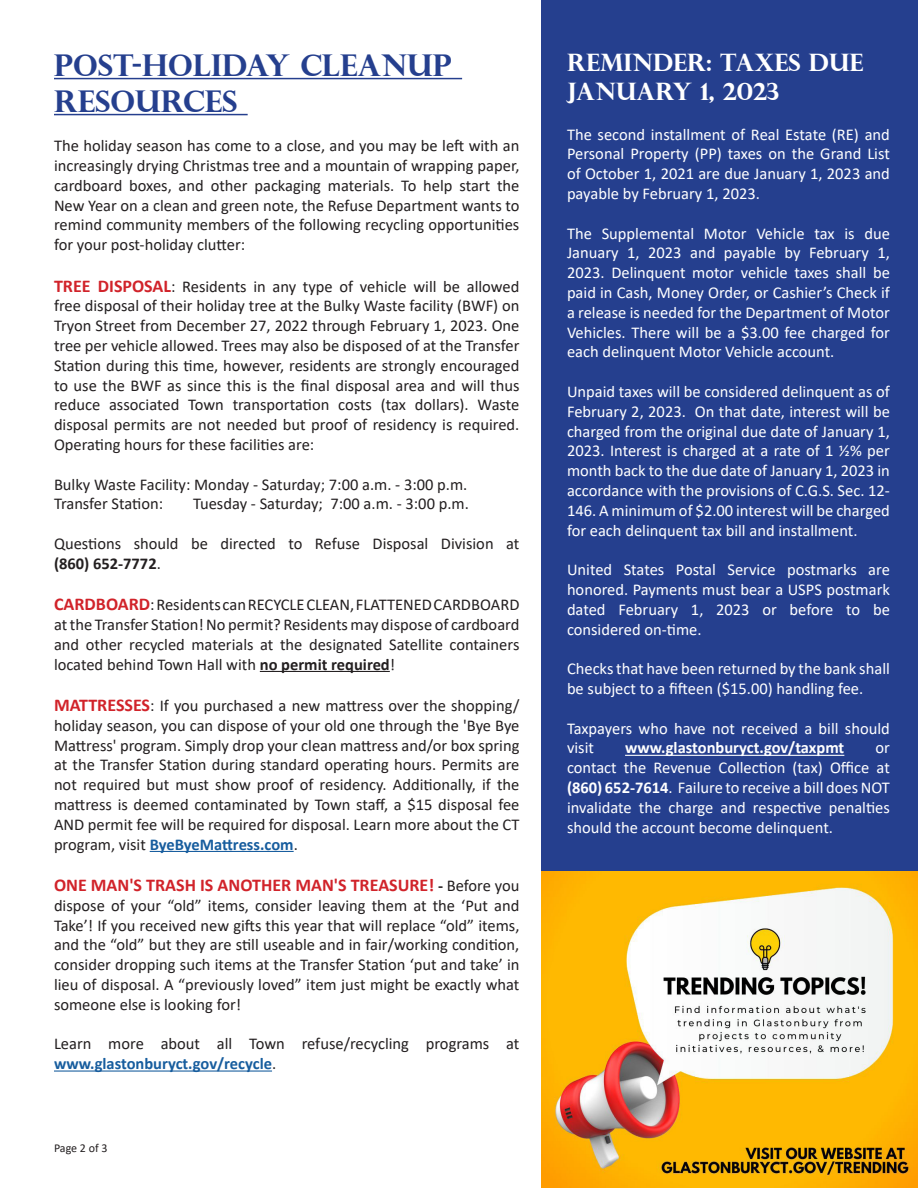
<style>
.page{position:relative;width:918px;height:1188px;background:#fff}
.page>*{position:absolute;margin:0;border:0;box-sizing:border-box;transform-origin:0 0}
.t1{font:700 30px/36px "Perpetua Titling";color:#253f8e}
.t2{font:700 24px/28.8px "Perpetua Titling";color:#fff}
.t3{font:700 18px "Calibri";color:#d1232a}
.t4{font:16.5px/19.8px "Calibri";color:#231f20;text-align:justify}
.t5{font:16.5px/19.8px "Calibri";color:#fff;text-align:justify}
.t6{font:700 16.5px "Calibri";color:#fff}
.t7{font:12px "Calibri";letter-spacing:-.005em;color:#231f20}
.s1{font-weight:700;font-size:18px;color:#d1232a}
.s2{font-weight:700}
.s3{font-weight:700;color:#175d9e}
.s4{font-size:16.5px;color:#231f20}
.s5{font-weight:400;font-size:16.5px;color:#231f20}
</style>
<div class="page">
<div style="left:541px;top:0;width:377px;height:1188px;background:#253f8e"></div>
<hr style="left:625px;top:755px;width:219px;height:1px;background:#fff">
<hr style="left:54px;top:78px;width:408px;height:1px;background:#253f8e">
<hr style="left:54px;top:114px;width:194px;height:1px;background:#253f8e">
<hr style="left:260px;top:671px;width:130px;height:1px;background:#231f20">
<hr style="left:150px;top:851px;width:144px;height:1px;background:#175d9e">
<hr style="left:54px;top:1071px;width:218px;height:1px;background:#175d9e">
<img style="left:541px;top:871px;width:377px;height:316px">
<p class="t1" style="left:54px;top:46px;width:399px">POST-HOLIDAY CLEANUP<br>RESOURCES</p>
<p class="t4" style="left:54px;top:135px;width:467px">The holiday season has come to a close, and you may be left with an increasingly drying Christmas tree and a mountain of wrapping paper, cardboard boxes, and other packaging materials. To help start the New Year on a clean and green note, the Refuse Department wants to remind community members of the following recycling opportunities for your post-holiday clutter:</p>
<p class="t4" style="left:54px;top:276px;width:467px"><span class="s1">TREE DISPOSAL</span>: Residents in any type of vehicle will be allowed free disposal of their holiday tree at the Bulky Waste facility (BWF) on Tryon Street from December 27, 2022 through February 1, 2023. One tree per vehicle allowed. Trees may also be disposed of at the Transfer Station during this time, however, residents are strongly encouraged to use the BWF as since this is the final disposal area and will thus reduce associated Town transportation costs (tax dollars). Waste disposal permits are not needed but proof of residency is required.<br>Operating hours for these facilities are:</p>
<p class="t4" style="left:54px;top:474px;width:415px">Bulky Waste Facility: Monday - Saturday; 7:00 a.m. - 3:00 p.m.</p>
<p class="t4" style="left:54px;top:494px;width:111px">Transfer Station:</p>
<p class="t4" style="left:193px;top:494px;width:277px">Tuesday - Saturday; 7:00 a.m. - 3:00 p.m.</p>
<p class="t4" style="left:54px;top:533px;width:467px">Questions should be directed to Refuse Disposal Division at <span class="s2">(860) 652-7772</span>.</p>
<p class="t4" style="left:54px;top:594px;width:467px"><span class="s1">CARDBOARD</span>: Residents can RECYCLE CLEAN, FLATTENED CARDBOARD at the Transfer Station! No permit? Residents may dispose of cardboard and other recycled materials at the designated Satellite containers located behind Town Hall with <span class="s2">no permit required</span>!</p>
<p class="t4" style="left:54px;top:695px;width:467px"><span class="s1">MATTRESSES</span>: If you purchased a new mattress over the shopping/ holiday season, you can dispose of your old one through the 'Bye Bye Mattress' program. Simply drop your clean mattress and/or box spring at the Transfer Station during standard operating hours. Permits are not required but must show proof of residency. Additionally, if the mattress is deemed contaminated by Town staff, a $15 disposal fee AND permit fee will be required for disposal. Learn more about the CT program, visit <span class="s3">ByeByeMattress.com</span>.</p>
<p class="t3" style="left:54px;top:872px;width:467px">ONE MAN'S TRASH IS ANOTHER MAN'S TREASURE! <span class="s4">-</span> <span class="s5">Before you</span></p>
<p class="t4" style="left:54px;top:895px;width:467px">dispose of your “old” items, consider leaving them at the ‘Put and Take’! If you received new gifts this year that will replace “old” items, and the “old” but they are still useable and in fair/working condition, consider dropping such items at the Transfer Station ‘put and take’ in lieu of disposal. A “previously loved” item just might be exactly what someone else is looking for!</p>
<p class="t4" style="left:54px;top:1034px;width:467px">Learn more about all Town refuse/recycling programs at <span class="s3">www.glastonburyct.gov/recycle</span>.</p>
<p class="t7" style="left:54px;top:1139px;width:55px">Page 2 of 3</p>
<p class="t2" style="left:567px;top:48px;width:298px">REMINDER: TAXES DUE<br>JANUARY 1, 2023</p>
<p class="t5" style="left:567px;top:124px;width:324px">The second installment of Real Estate (RE) and Personal Property (PP) taxes on the Grand List of October 1, 2021 are due January 1, 2023 and payable by February 1, 2023.</p>
<p class="t5" style="left:567px;top:223px;width:324px">The Supplemental Motor Vehicle tax is due January 1, 2023 and payable by February 1, 2023. Delinquent motor vehicle taxes shall be paid in Cash, Money Order, or Cashier’s Check if a release is needed for the Department of Motor Vehicles. There will be a $3.00 fee charged for each delinquent Motor Vehicle account.</p>
<p class="t5" style="left:567px;top:381px;width:324px">Unpaid taxes will be considered delinquent as of February 2, 2023. On that date, interest will be charged from the original due date of January 1, 2023. Interest is charged at a rate of 1 ½% per month back to the due date of January 1, 2023 in accordance with the provisions of C.G.S. Sec. 12- 146. A minimum of $2.00 interest will be charged for each delinquent tax bill and installment.</p>
<p class="t5" style="left:567px;top:559px;width:324px">United States Postal Service postmarks are honored. Payments must bear a USPS postmark dated February 1, 2023 or before to be considered on-time.</p>
<p class="t5" style="left:567px;top:658px;width:324px">Checks that have been returned by the bank shall be subject to a fifteen ($15.00) handling fee.</p>
<p class="t5" style="left:567px;top:718px;width:324px">Taxpayers who have not received a bill should visit</p>
<p class="t6" style="left:625px;top:736px;width:221px">www.glastonburyct.gov/taxpmt</p>
<p class="t5" style="left:567px;top:738px;width:324px;text-indent:308px">or contact the Revenue Collection (tax) Office at <span class="s2">(860) 652-7614</span>. Failure to receive a bill does NOT invalidate the charge and respective penalties should the account become delinquent.</p>
</div>
